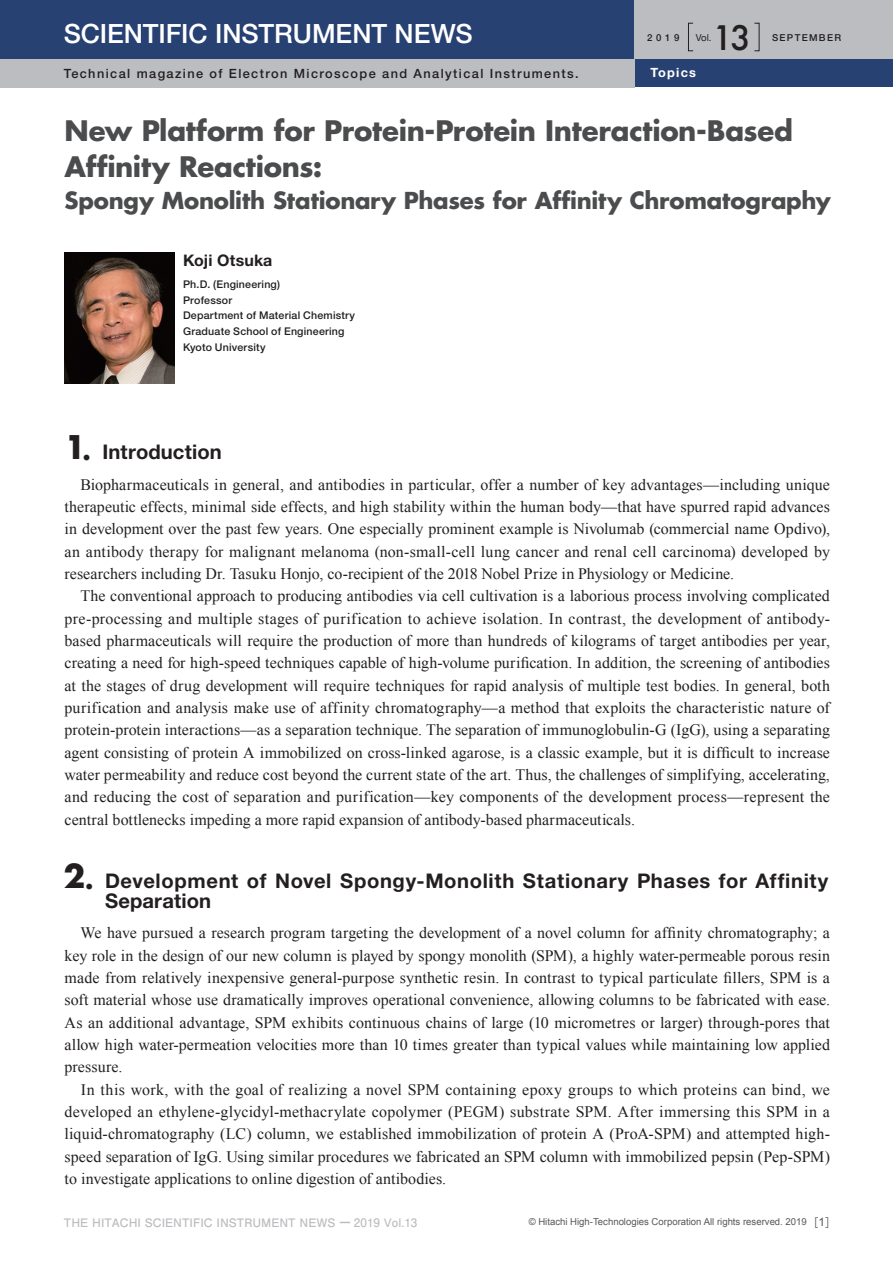
<style>
.page{position:relative;width:893px;height:1263px;background:#fff}
.page>*{position:absolute;margin:0;border:0;box-sizing:border-box;transform-origin:0 0}
.t1{font:500 33px "Futura";color:#231f20}
.t2{font:700 31.95px "Futura";color:#231f20}
.t3{font:700 27.6px/36.2px "Futura";letter-spacing:-.01em;color:#4b4c4d}
.t4{font:500 26.55px "Helvetica Neue LT Std";letter-spacing:-.005em;color:#fff}
.t5{font:700 22.8px "Futura";letter-spacing:-.01em;color:#4b4c4d}
.t6{font:700 20.25px/19.2px "Helvetica Neue LT Std";letter-spacing:.03em;color:#231f20}
.t7{font:700 20.25px "Helvetica Neue LT Std";letter-spacing:.005em;color:#231f20}
.t8{font:15.9px/22.4px "Times New Roman";color:#231f20;text-align:justify}
.t9{font:700 15.9px "Helvetica Neue LT Std";letter-spacing:.005em;color:#231f20}
.t10{font:500 12.75px "Helvetica Neue LT Std";letter-spacing:.11em;color:#231f20}
.t11{font:700 12.75px "Helvetica Neue LT Std";letter-spacing:.095em;color:#fff}
.t12{font:700 11.7px "Futo Go B101 Pro";color:#bcbdc0}
.t13{font:500 10.65px/15.9px "Helvetica Neue LT Std";letter-spacing:.02em;color:#231f20}
.t14{font:9.6px "Arial";color:#57585a}
.t15{font:500 9.6px "Helvetica Neue LT Std";letter-spacing:.14em;color:#231f20}
.t16{font:500 9.6px "Helvetica Neue";color:#231f20}
.t17{font:9.6px "Helvetica Neue";color:#231f20}
.s1{font-family:"Futura";font-size:31.95px}
.s2{font-family:"Futura";font-size:24.45px}
.s3{font-size:24.45px}
.s4{font-family:"Shin Go";font-weight:500}
.s5{font-family:"Gothic BBB Pro";font-weight:500;font-size:11.7px}
.s6{font-size:11.7px}
</style>
<div class="page">
<img style="left:65px;top:252px;width:110px;height:131px">
<div style="left:630px;top:35px;width:263px;height:52px;background:#284173"></div>
<div style="left:0;top:0;width:634px;height:87px;background:#bcbdc0"></div>
<div style="left:0;top:0;width:893px;height:59px;background:#284173"></div>
<div style="left:634px;top:0;width:259px;height:59px;background:#bcbdc0"></div>
<div style="left:688px;top:23px;width:5px;height:28px;border:1px solid #231f20"></div>
<h3 class="t4" style="left:64px;top:18px;width:410px">SCIENTIFIC INSTRUMENT NEWS</h3>
<p class="t10" style="left:64px;top:66px;width:516px">Technical magazine of Electron Microscope and Analytical Instruments.</p>
<p class="t11" style="left:651px;top:65px;width:47px">Topics</p>
<p class="t16" style="left:647px;top:30px;width:34px">2019</p>
<p class="t17" style="left:696px;top:31px;width:17px">Vol.</p>
<h1 class="t1" style="left:712px;top:15px;width:40px">13</h1>
<p class="t15" style="left:772px;top:32px;width:71px">SEPTEMBER</p>
<h3 class="t3" style="left:64px;top:112px;width:730px">New Platform for Protein-Protein Interaction-Based<br>Affinity Reactions:</h3>
<h3 class="t5" style="left:65px;top:185px;width:768px">Spongy Monolith Stationary Phases for Affinity Chromatography</h3>
<p class="t9" style="left:183px;top:251px;width:91px">Koji Otsuka</p>
<p class="t13" style="left:183px;top:276px;width:174px">Ph.D. (Engineering)<br>Professor<br>Department of Material Chemistry<br>Graduate School of Engineering<br>Kyoto University</p>
<p class="t7" style="left:65px;top:439px;width:159px"><span class="s1">1</span><span class="s2">.</span> Introduction</p>
<p class="t8" style="left:65px;top:473px;width:767px;text-indent:16px">Biopharmaceuticals in general, and antibodies in particular, offer a number of key advantages—including unique therapeutic effects, minimal side effects, and high stability within the human body—that have spurred rapid advances in development over the past few years. One especially prominent example is Nivolumab (commercial name Opdivo), an antibody therapy for malignant melanoma (non-small-cell lung cancer and renal cell carcinoma) developed by researchers including Dr. Tasuku Honjo, co-recipient of the 2018 Nobel Prize in Physiology or Medicine.</p>
<p class="t8" style="left:65px;top:585px;width:767px;text-indent:16px">The conventional approach to producing antibodies via cell cultivation is a laborious process involving complicated pre-processing and multiple stages of purification to achieve isolation. In contrast, the development of antibody&shy;based pharmaceuticals will require the production of more than hundreds of kilograms of target antibodies per year, creating a need for high-speed techniques capable of high-volume purification. In addition, the screening of antibodies at the stages of drug development will require techniques for rapid analysis of multiple test bodies. In general, both purification and analysis make use of affinity chromatography—a method that exploits the characteristic nature of protein-protein interactions—as a separation technique. The separation of immunoglobulin-G (IgG), using a separating agent consisting of protein A immobilized on cross-linked agarose, is a classic example, but it is difficult to increase water permeability and reduce cost beyond the current state of the art. Thus, the challenges of simplifying, accelerating, and reducing the cost of separation and purification—key components of the development process—represent the central bottlenecks impeding a more rapid expansion of antibody-based pharmaceuticals.</p>
<h2 class="t2" style="left:63px;top:855px;width:32px">2<span class="s3">.</span></h2>
<p class="t8" style="left:65px;top:921px;width:767px;text-indent:16px">We have pursued a research program targeting the development of a novel column for affinity chromatography; a key role in the design of our new column is played by spongy monolith (SPM), a highly water-permeable porous resin made from relatively inexpensive general-purpose synthetic resin. In contrast to typical particulate fillers, SPM is a soft material whose use dramatically improves operational convenience, allowing columns to be fabricated with ease.<br>As an additional advantage, SPM exhibits continuous chains of large (10 micrometres or larger) through-pores that allow high water-permeation velocities more than 10 times greater than typical values while maintaining low applied pressure.</p>
<p class="t8" style="left:65px;top:1078px;width:767px;text-indent:16px">In this work, with the goal of realizing a novel SPM containing epoxy groups to which proteins can bind, we developed an ethylene-glycidyl-methacrylate copolymer (PEGM) substrate SPM. After immersing this SPM in a liquid-chromatography (LC) column, we established immobilization of protein A (ProA-SPM) and attempted high&shy;speed separation of IgG. Using similar procedures we fabricated an SPM column with immobilized pepsin (Pep-SPM) to investigate applications to online digestion of antibodies.</p>
<p class="t6" style="left:105px;top:871px;width:725px">Development of Novel Spongy-Monolith Stationary Phases for Affinity<br>Separation</p>
<p class="t12" style="left:64px;top:1213px;width:355px">THE HITACHI SCIENTIFIC INSTRUMENT NEWS <span class="s4">ー</span> 2019 Vol.13</p>
<p class="t14" style="left:529px;top:1216px;width:310px">© Hitachi High-Technologies Corporation All rights reserved. 2019<span class="s5">［</span><span class="s6">1</span><span class="s5">］</span></p>
</div>
